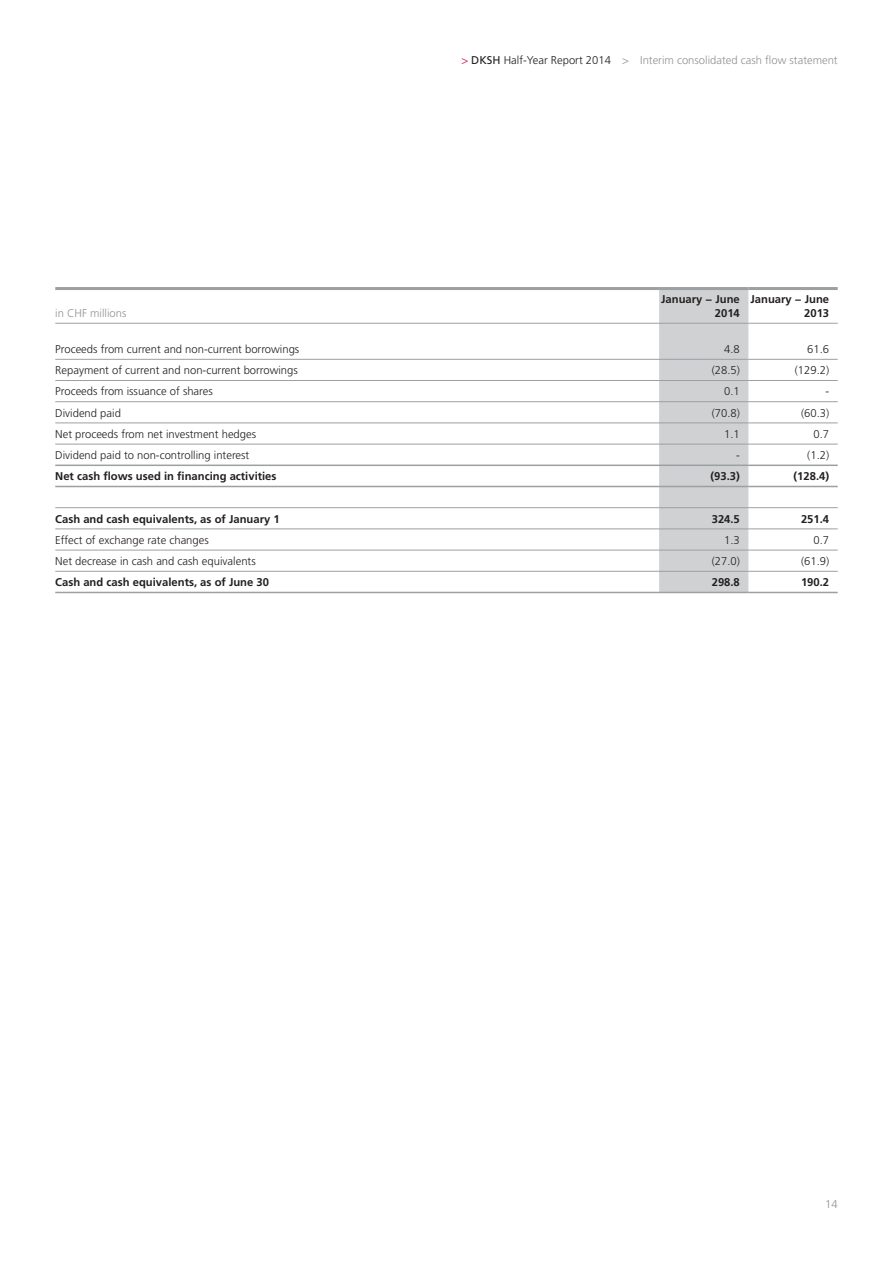
<style>
.page{position:relative;width:893px;height:1263px;background:#fff}
.page>*{position:absolute;margin:0;border:0;box-sizing:border-box;transform-origin:0 0}
.t1{font:300 11.25px "Frutiger LT Std";color:#231f20}
.t2{font:700 11.25px/13.5px "Frutiger LT Std";color:#231f20;text-align:right}
.t3{font:300 11.25px "Frutiger LT Std";color:#919295}
.s1{color:#d10e40}
.s2{font-weight:400;color:#231f20}
.s3{color:#231f20}
</style>
<div class="page">
<div style="left:659px;top:290px;width:89px;height:302px;background:#d0d1d3"></div>
<hr style="left:55px;top:323px;width:604px;height:1px;background:#9d9fa2">
<hr style="left:659px;top:323px;width:89px;height:1px;background:#9d9fa2">
<hr style="left:748px;top:323px;width:90px;height:1px;background:#9d9fa2">
<hr style="left:55px;top:359px;width:604px;height:1px;background:#9d9fa2">
<hr style="left:659px;top:359px;width:89px;height:1px;background:#9d9fa2">
<hr style="left:748px;top:359px;width:90px;height:1px;background:#9d9fa2">
<hr style="left:55px;top:380px;width:604px;height:1px;background:#9d9fa2">
<hr style="left:659px;top:380px;width:89px;height:1px;background:#9d9fa2">
<hr style="left:748px;top:380px;width:90px;height:1px;background:#9d9fa2">
<hr style="left:55px;top:401px;width:604px;height:1px;background:#9d9fa2">
<hr style="left:659px;top:401px;width:89px;height:1px;background:#9d9fa2">
<hr style="left:748px;top:401px;width:90px;height:1px;background:#9d9fa2">
<hr style="left:55px;top:422px;width:604px;height:1px;background:#9d9fa2">
<hr style="left:659px;top:422px;width:89px;height:1px;background:#9d9fa2">
<hr style="left:748px;top:422px;width:90px;height:1px;background:#9d9fa2">
<hr style="left:55px;top:444px;width:604px;height:1px;background:#9d9fa2">
<hr style="left:659px;top:444px;width:89px;height:1px;background:#9d9fa2">
<hr style="left:748px;top:444px;width:90px;height:1px;background:#9d9fa2">
<hr style="left:55px;top:507px;width:604px;height:1px;background:#9d9fa2">
<hr style="left:659px;top:507px;width:89px;height:1px;background:#9d9fa2">
<hr style="left:748px;top:507px;width:90px;height:1px;background:#9d9fa2">
<hr style="left:55px;top:528px;width:604px;height:1px;background:#9d9fa2">
<hr style="left:659px;top:528px;width:89px;height:1px;background:#9d9fa2">
<hr style="left:748px;top:528px;width:90px;height:1px;background:#9d9fa2">
<hr style="left:55px;top:550px;width:604px;height:1px;background:#9d9fa2">
<hr style="left:659px;top:550px;width:89px;height:1px;background:#9d9fa2">
<hr style="left:748px;top:550px;width:90px;height:1px;background:#9d9fa2">
<hr style="left:55px;top:571px;width:604px;height:1px;background:#9d9fa2">
<hr style="left:659px;top:571px;width:89px;height:1px;background:#9d9fa2">
<hr style="left:748px;top:571px;width:90px;height:1px;background:#9d9fa2">
<hr style="left:55px;top:287px;width:604px;height:3px;background:#9d9fa2">
<hr style="left:659px;top:287px;width:89px;height:3px;background:#9d9fa2">
<hr style="left:748px;top:287px;width:90px;height:3px;background:#9d9fa2">
<hr style="left:55px;top:464px;width:604px;height:2px;background:#9d9fa2">
<hr style="left:659px;top:464px;width:89px;height:2px;background:#9d9fa2">
<hr style="left:748px;top:464px;width:90px;height:2px;background:#9d9fa2">
<hr style="left:55px;top:486px;width:604px;height:1px;background:#9d9fa2">
<hr style="left:659px;top:486px;width:89px;height:1px;background:#9d9fa2">
<hr style="left:748px;top:486px;width:90px;height:1px;background:#9d9fa2">
<hr style="left:55px;top:592px;width:604px;height:1px;background:#9d9fa2">
<hr style="left:659px;top:592px;width:89px;height:1px;background:#9d9fa2">
<hr style="left:748px;top:592px;width:90px;height:1px;background:#9d9fa2">
<p class="t3" style="left:55px;top:307px;width:73px">in CHF millions</p>
<p class="t3" style="left:461px;top:53px;width:378px"><span class="s1">&gt;</span> <span class="s2">DKSH</span> <span class="s3">Half-Year Report 2014</span> &gt; Interim consolidated cash flow statement</p>
<p class="t2" style="left:661px;top:293px;width:80px">January − June<br>2014</p>
<p class="t2" style="left:750px;top:293px;width:80px">January − June<br>2013</p>
<p class="t1" style="left:55px;top:343px;width:246px">Proceeds from current and non-current borrowings</p>
<p class="t1" style="left:724px;top:343px;width:17px">4.8</p>
<p class="t1" style="left:807px;top:343px;width:23px">61.6</p>
<p class="t1" style="left:55px;top:364px;width:244px">Repayment of current and non-current borrowings</p>
<p class="t1" style="left:712px;top:364px;width:30px">(28.5)</p>
<p class="t1" style="left:795px;top:364px;width:36px">(129.2)</p>
<p class="t1" style="left:55px;top:385px;width:159px">Proceeds from issuance of shares</p>
<p class="t1" style="left:724px;top:385px;width:17px">0.1</p>
<p class="t1" style="left:825px;top:385px;width:5px">-</p>
<p class="t1" style="left:55px;top:406px;width:67px">Dividend paid</p>
<p class="t1" style="left:712px;top:406px;width:30px">(70.8)</p>
<p class="t1" style="left:801px;top:406px;width:30px">(60.3)</p>
<p class="t1" style="left:55px;top:427px;width:202px">Net proceeds from net investment hedges</p>
<p class="t1" style="left:724px;top:427px;width:17px">1.1</p>
<p class="t1" style="left:813px;top:427px;width:17px">0.7</p>
<p class="t1" style="left:55px;top:449px;width:196px">Dividend paid to non-controlling interest</p>
<p class="t1" style="left:736px;top:449px;width:5px">-</p>
<p class="t1" style="left:807px;top:449px;width:23px">(1.2)</p>
<p class="t2" style="left:55px;top:469px;width:223px">Net cash flows used in financing activities</p>
<p class="t2" style="left:710px;top:469px;width:31px">(93.3)</p>
<p class="t2" style="left:793px;top:469px;width:37px">(128.4)</p>
<p class="t2" style="left:55px;top:512px;width:226px">Cash and cash equivalents, as of January 1</p>
<p class="t2" style="left:712px;top:512px;width:30px">324.5</p>
<p class="t2" style="left:801px;top:512px;width:30px">251.4</p>
<p class="t1" style="left:55px;top:533px;width:155px">Effect of exchange rate changes</p>
<p class="t1" style="left:724px;top:533px;width:17px">1.3</p>
<p class="t1" style="left:813px;top:533px;width:17px">0.7</p>
<p class="t1" style="left:55px;top:555px;width:202px">Net decrease in cash and cash equivalents</p>
<p class="t1" style="left:712px;top:555px;width:30px">(27.0)</p>
<p class="t1" style="left:801px;top:555px;width:30px">(61.9)</p>
<p class="t2" style="left:55px;top:575px;width:215px">Cash and cash equivalents, as of June 30</p>
<p class="t2" style="left:712px;top:575px;width:30px">298.8</p>
<p class="t2" style="left:801px;top:575px;width:30px">190.2</p>
<p class="t3" style="left:825px;top:1197px;width:14px">14</p>
</div>
